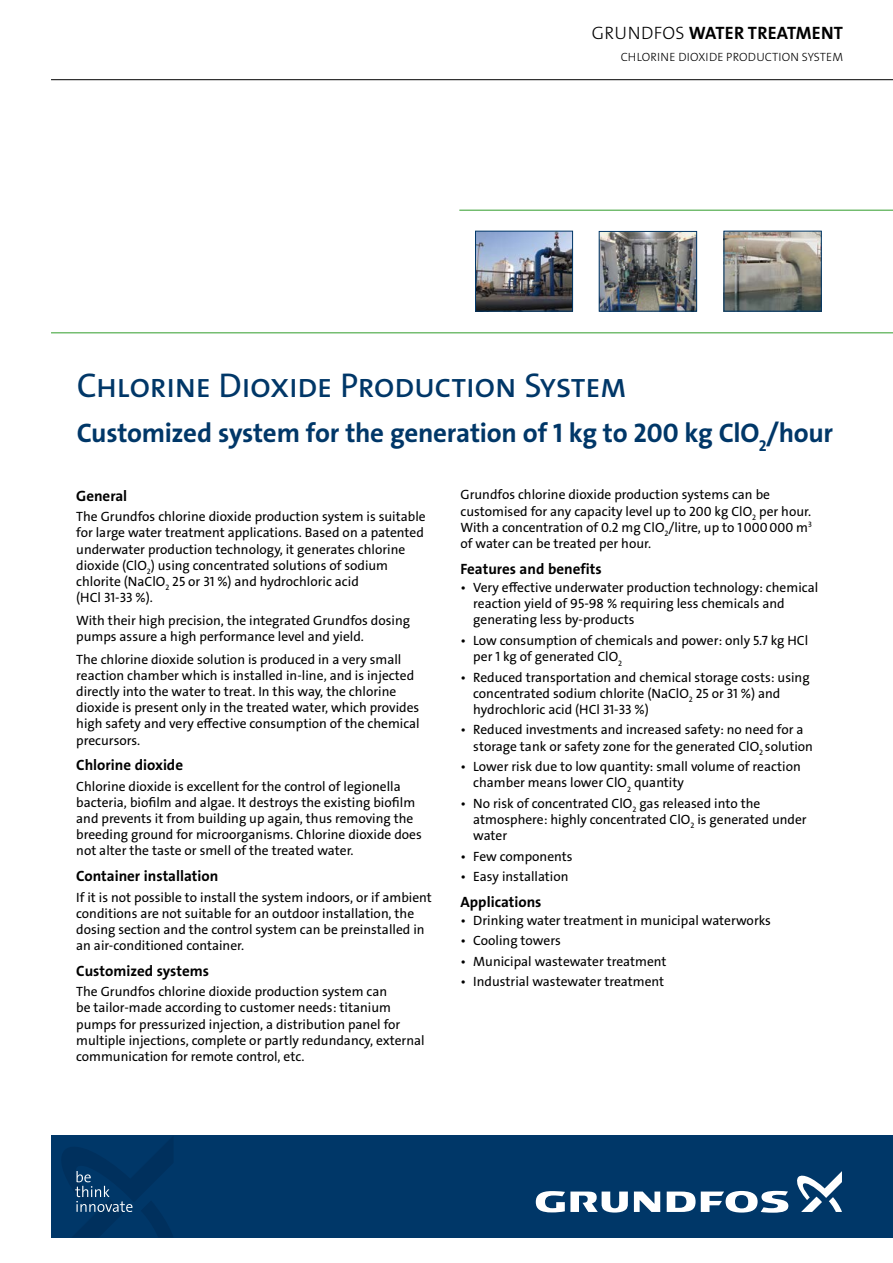
<style>
.page{position:relative;width:893px;height:1263px;background:#fff}
.page>*{position:absolute;margin:0;border:0;box-sizing:border-box;transform-origin:0 0}
.t1{font:34.5px "Grundfos The Sans V2 OT 5 R";letter-spacing:-.02em;color:#003768}
.t2{font:27px "Grundfos The Sans V2 OT 7 B";letter-spacing:-.01em;color:#003768}
.t3{font:18px "Grundfos The Sans V2 OT 7 B";letter-spacing:.015em;color:#000}
.t4{font:15px "Grundfos The Sans V2 OT 7 B";color:#000}
.t5{font:13.5px/16.2px "Grundfos The Sans V2 OT 5 R";color:#000}
.t6{font:12px "Grundfos The Sans V2 OT 3 L";letter-spacing:.015em;color:#000}
.s1{font-family:"Grundfos The Sans V2 OT 3 L"}
</style>
<div class="page">
<img style="left:601px;top:233px;width:94px;height:77px">
<div style="left:599px;top:231px;width:98px;height:81px;border:1px solid #003768"></div>
<img style="left:726px;top:233px;width:94px;height:77px">
<div style="left:724px;top:231px;width:98px;height:81px;border:1px solid #003768"></div>
<img style="left:477px;top:233px;width:94px;height:77px">
<div style="left:475px;top:231px;width:98px;height:81px;border:1px solid #003768"></div>
<hr style="left:51px;top:332px;width:842px;height:1px;background:#48a842">
<hr style="left:459px;top:210px;width:434px;height:1px;background:#48a842">
<div style="left:51px;top:1135px;width:842px;height:102px;background:#003768"></div>
<svg style="left:62px;top:1137px;width:111px;height:100px"></svg>
<svg style="left:634px;top:1191px;width:26px;height:21px"></svg>
<svg style="left:536px;top:1191px;width:92px;height:21px"></svg>
<svg style="left:667px;top:1191px;width:121px;height:22px"></svg>
<svg style="left:797px;top:1171px;width:45px;height:41px"></svg>
<hr style="left:51px;top:79px;width:842px;height:1px;background:#000">
<h3 class="t3" style="left:592px;top:21px;width:253px"><span class="s1">GRUNDFOS</span> Water Treatment</h3>
<p class="t6" style="left:621px;top:49px;width:224px">CHLORINE DIOXIDE PRODUCTION SYSTEM</p>
<h1 class="t1" style="left:77px;top:363px;width:552px">Chlorine Dioxide Production System</h1>
<h2 class="t2" style="left:77px;top:415px;width:758px">Customized system for the generation of 1 kg to 200 kg ClO<sub>2</sub>/hour</h2>
<p class="t4" style="left:76px;top:486px;width:53px">General</p>
<p class="t5" style="left:76px;top:509px;width:351px">The Grundfos chlorine dioxide production system is suitable for large water treatment applications. Based on a patented underwater production technology, it generates chlorine dioxide (ClO<sub>2</sub>) using concentrated solutions of sodium chlorite (NaClO<sub>2</sub> 25 or 31 %) and hydrochloric acid<br>(HCl 31-33 %).</p>
<p class="t5" style="left:76px;top:612px;width:335px">With their high precision, the integrated Grundfos dosing pumps assure a high performance level and yield.</p>
<p class="t5" style="left:76px;top:651px;width:345px">The chlorine dioxide solution is produced in a very small reaction chamber which is installed in-line, and is injected directly into the water to treat. In this way, the chlorine dioxide is present only in the treated water, which provides high safety and very effective consumption of the chemical precursors.</p>
<p class="t4" style="left:76px;top:755px;width:108px">Chlorine dioxide</p>
<p class="t5" style="left:76px;top:778px;width:347px">Chlorine dioxide is excellent for the control of legionella bacteria, biofilm and algae. It destroys the existing biofilm and prevents it from building up again, thus removing the breeding ground for microorganisms. Chlorine dioxide does not alter the taste or smell of the treated water.</p>
<p class="t4" style="left:76px;top:866px;width:144px">Container installation</p>
<p class="t5" style="left:76px;top:889px;width:357px">If it is not possible to install the system indoors, or if ambient conditions are not suitable for an outdoor installation, the dosing section and the control system can be preinstalled in an air-conditioned container.</p>
<p class="t4" style="left:76px;top:961px;width:134px">Customized systems</p>
<p class="t5" style="left:76px;top:984px;width:350px">The Grundfos chlorine dioxide production system can<br>be tailor-made according to customer needs: titanium pumps for pressurized injection, a distribution panel for multiple injections, complete or partly redundancy, external communication for remote control, etc.</p>
<p class="t5" style="left:460px;top:487px;width:353px">Grundfos chlorine dioxide production systems can be customised for any capacity level up to 200 kg ClO<sub>2</sub> per hour.<br>With a concentration of 0.2 mg ClO<sub>2</sub>/litre, up to 1000000 m<sup>3 </sup>of water can be treated per hour.</p>
<p class="t4" style="left:460px;top:559px;width:143px">Features and benefits</p>
<p class="t5" style="left:473px;top:579px;width:346px;text-indent:-13px">• Very effective underwater production technology: chemical reaction yield of 95-98 % requiring less chemicals and generating less by-products</p>
<p class="t5" style="left:473px;top:632px;width:337px;text-indent:-13px">• Low consumption of chemicals and power: only 5.7 kg HCl per 1 kg of generated ClO<sub>2</sub></p>
<p class="t5" style="left:473px;top:669px;width:338px;text-indent:-13px">• Reduced transportation and chemical storage costs: using concentrated sodium chlorite (NaClO<sub>2</sub> 25 or 31 %) and hydrochloric acid (HCl 31-33 %)</p>
<p class="t5" style="left:473px;top:722px;width:341px;text-indent:-13px">• Reduced investments and increased safety: no need for a storage tank or safety zone for the generated ClO<sub>2</sub> solution</p>
<p class="t5" style="left:473px;top:758px;width:329px;text-indent:-13px">• Lower risk due to low quantity: small volume of reaction chamber means lower ClO<sub>2</sub> quantity</p>
<p class="t5" style="left:473px;top:795px;width:335px;text-indent:-13px">• No risk of concentrated ClO<sub>2</sub> gas released into the atmosphere: highly concentrated ClO<sub>2</sub> is generated under water</p>
<p class="t5" style="left:460px;top:848px;width:114px">• Few components</p>
<p class="t5" style="left:460px;top:868px;width:110px">• Easy installation</p>
<p class="t4" style="left:460px;top:892px;width:82px">Applications</p>
<p class="t5" style="left:460px;top:912px;width:312px">• Drinking water treatment in municipal waterworks</p>
<p class="t5" style="left:460px;top:933px;width:102px">• Cooling towers</p>
<p class="t5" style="left:460px;top:953px;width:207px">• Municipal wastewater treatment</p>
<p class="t5" style="left:460px;top:974px;width:205px">• Industrial wastewater treatment</p>
</div>
